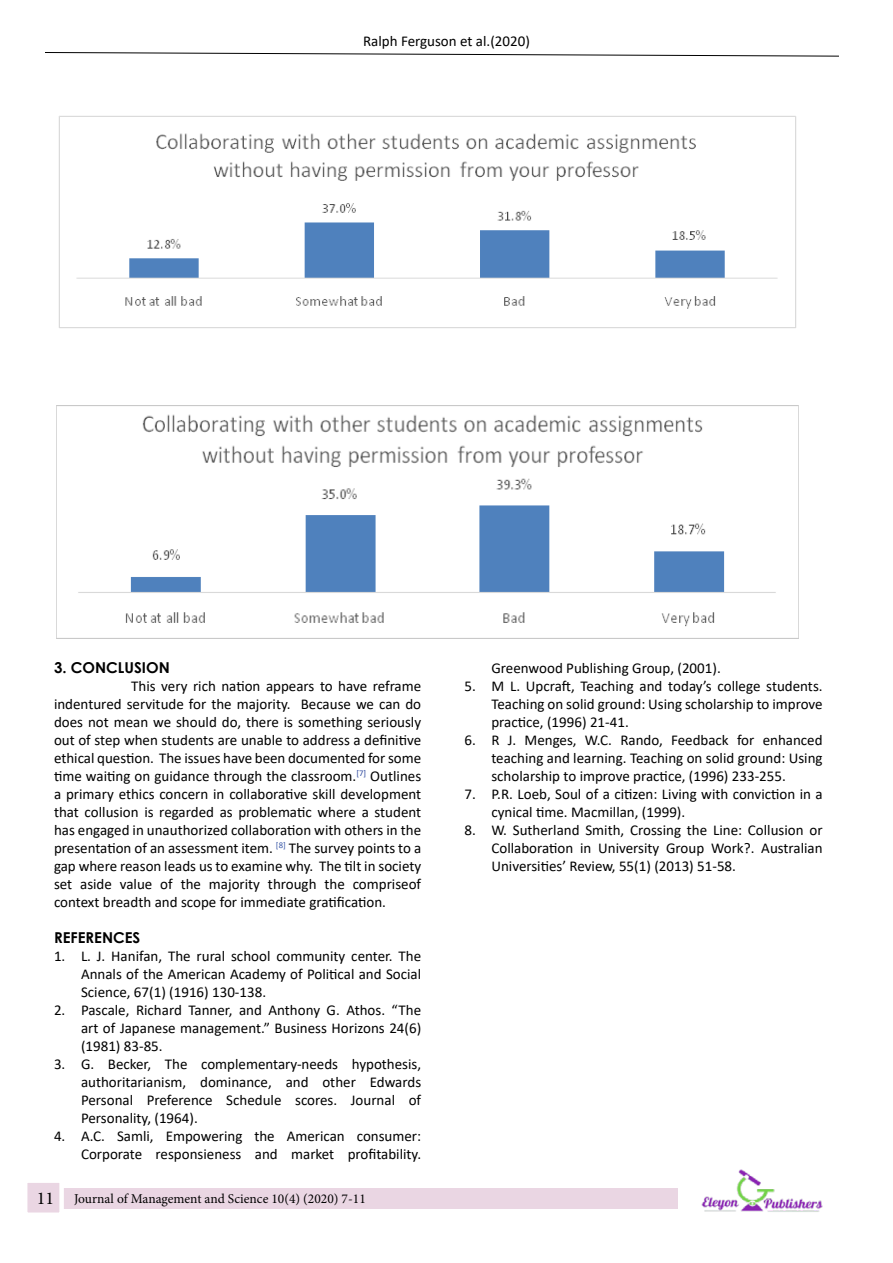
<style>
.page{position:relative;width:893px;height:1263px;background:#fff}
.page>*{position:absolute;margin:0;border:0;box-sizing:border-box;transform-origin:0 0}
.t1{font:15px/18px "Calibri";color:#000;text-align:justify}
.t2{font:700 15px "Century Gothic";color:#000}
.t3{font:13.5px "Minion Pro";color:#000}
.s1{font-size:18px}
</style>
<div class="page">
<img style="left:701px;top:1170px;width:122px;height:42px">
<div style="left:58px;top:1188px;width:620px;height:20px;background:#ead6e3"></div>
<div style="left:23px;top:1178px;width:41px;height:39px;background:#ead6e3;border:4px solid #fff"></div>
<svg style="left:45px;top:52px;width:794px;height:5px"></svg>
<img style="left:59px;top:116px;width:737px;height:212px">
<img style="left:56px;top:405px;width:743px;height:234px">
<p class="t1" style="left:363px;top:32px;width:168px">Ralph Ferguson et al.(2020)</p>
<p class="t2" style="left:54px;top:656px;width:117px">3. CONCLUSION</p>
<p class="t1" style="left:54px;top:677px;width:369px;text-indent:77px">This very rich nation appears to have reframe indentured servitude for the majority. Because we can do does not mean we should do, there is something seriously out of step when students are unable to address a definitive ethical question. The issues have been documented for some time waiting on guidance through the classroom.<sup>[7]</sup> Outlines a primary ethics concern in collaborative skill development that collusion is regarded as problematic where a student has engaged in unauthorized collaboration with others in the presentation of an assessment item. <sup>[8]</sup> The survey points to a gap where reason leads us to examine why. The tilt in society set aside value of the majority through the compriseof context breadth and scope for immediate gratification.</p>
<p class="t2" style="left:54px;top:926px;width:88px">REFERENCES</p>
<p class="t1" style="left:81px;top:947px;width:342px;text-indent:-27px">1. L. J. Hanifan, The rural school community center. The Annals of the American Academy of Political and Social Science, 67(1) (1916) 130-138.</p>
<p class="t1" style="left:81px;top:1001px;width:342px;text-indent:-27px">2. Pascale, Richard Tanner, and Anthony G. Athos. “The art of Japanese management.” Business Horizons 24(6) (1981) 83-85.</p>
<p class="t1" style="left:81px;top:1055px;width:342px;text-indent:-27px">3. G. Becker, The complementary-needs hypothesis, authoritarianism, dominance, and other Edwards Personal Preference Schedule scores. Journal of Personality, (1964).</p>
<p class="t1" style="left:54px;top:1127px;width:369px;text-align:right">4. A.C. Samli, Empowering the American consumer:<br>Corporate responsieness and market profitability.</p>
<p class="t3" style="left:37px;top:1190px;width:330px"><span class="s1">11</span> Journal of Management and Science 10(4) (2020) 7-11</p>
<p class="t1" style="left:491px;top:659px;width:231px">Greenwood Publishing Group, (2001).</p>
<p class="t1" style="left:491px;top:677px;width:333px;text-indent:-27px">5. M L. Upcraft, Teaching and today’s college students.<br>Teaching on solid ground: Using scholarship to improve practice, (1996) 21-41.</p>
<p class="t1" style="left:491px;top:731px;width:333px;text-indent:-27px">6. R J. Menges, W.C. Rando, Feedback for enhanced teaching and learning. Teaching on solid ground: Using scholarship to improve practice, (1996) 233-255.</p>
<p class="t1" style="left:491px;top:785px;width:333px;text-indent:-27px">7. P.R. Loeb, Soul of a citizen: Living with conviction in a cynical time. Macmillan, (1999).</p>
<p class="t1" style="left:491px;top:821px;width:333px;text-indent:-27px">8. W. Sutherland Smith, Crossing the Line: Collusion or Collaboration in University Group Work?. Australian Universities’ Review, 55(1) (2013) 51-58.</p>
</div>
